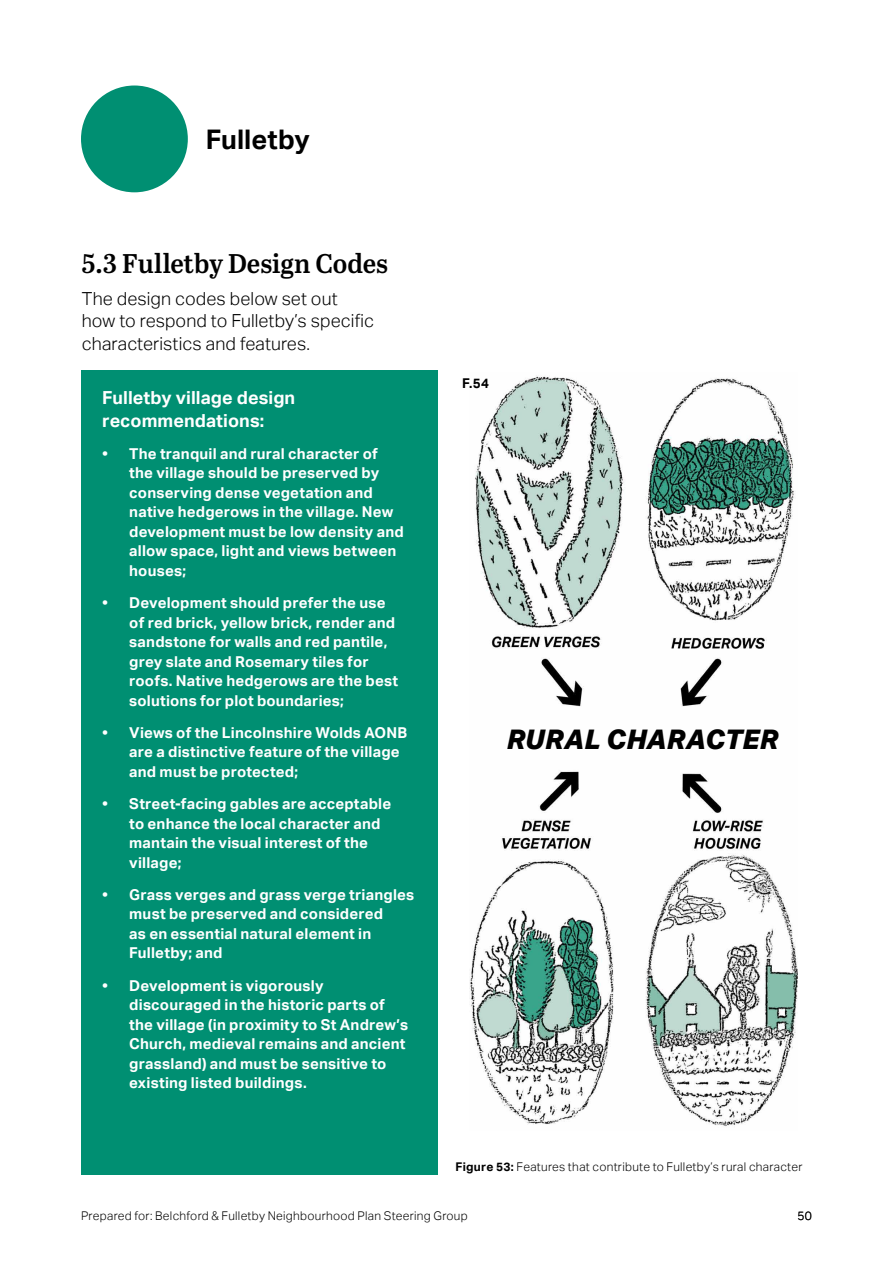
<style>
.page{position:relative;width:893px;height:1263px;background:#fff}
.page>*{position:absolute;margin:0;border:0;box-sizing:border-box;transform-origin:0 0}
.t1{font:27px "Abril Titling Sb";letter-spacing:-.005em;color:#000}
.t2{font:italic 800 27px "AECOM Sans";letter-spacing:.005em;color:#000}
.t3{font:700 27px "AECOM Sans";color:#000}
.t4{font:300 18px/22.5px "AECOM Sans";letter-spacing:.005em;color:#000101}
.t5{font:700 18px/22.5px "AECOM Sans";letter-spacing:.005em;color:#fff}
.t6{font:700 15px/19.5px "AECOM Sans";letter-spacing:.015em;color:#fff}
.t7{font:700 13.5px "AECOM Sans";color:#000}
.t8{font:300 12px "AECOM Sans";letter-spacing:.025em;color:#000}
.s1{font-weight:700}
</style>
<div class="page">
<div style="left:81px;top:370px;width:356px;height:804px;background:#008f72"></div>
<div style="left:81px;top:86px;width:107px;height:106px;background:#008f72;border-radius:50%"></div>
<img style="left:470px;top:375px;width:327px;height:752px">
<div style="left:455px;top:371px;width:46px;height:24px;background:#fff"></div>
<h1 class="t3" style="left:206px;top:124px;width:105px">Fulletby</h1>
<h1 class="t1" style="left:82px;top:244px;width:308px">5.3 Fulletby Design Codes</h1>
<p class="t4" style="left:82px;top:287px;width:294px">The design codes below set out how to respond to Fulletby’s specific characteristics and features.</p>
<p class="t5" style="left:102px;top:387px;width:195px">Fulletby village design recommendations:</p>
<p class="t6" style="left:129px;top:444px;width:276px;text-indent:-27px">• The tranquil and rural character of the village should be preserved by conserving dense vegetation and native hedgerows in the village. New development must be low density and allow space, light and views between houses;</p>
<p class="t6" style="left:129px;top:593px;width:270px;text-indent:-27px">• Development should prefer the use of red brick, yellow brick, render and sandstone for walls and red pantile, grey slate and Rosemary tiles for roofs. Native hedgerows are the best solutions for plot boundaries;</p>
<p class="t6" style="left:129px;top:723px;width:279px;text-indent:-27px">• Views of the Lincolnshire Wolds AONB are a distinctive feature of the village and must be protected;</p>
<p class="t6" style="left:129px;top:794px;width:263px;text-indent:-27px">• Street-facing gables are acceptable to enhance the local character and mantain the visual interest of the village;</p>
<p class="t6" style="left:129px;top:885px;width:287px;text-indent:-27px">• Grass verges and grass verge triangles must be preserved and considered<br>as en essential natural element in<br>Fulletby; and</p>
<p class="t6" style="left:129px;top:976px;width:280px;text-indent:-27px">• Development is vigorously discouraged in the historic parts of the village (in proximity to St Andrew’s Church, medieval remains and ancient grassland) and must be sensitive to existing listed buildings.</p>
<p class="t7" style="left:462px;top:375px;width:28px">F.54</p>
<h1 class="t2" style="left:506px;top:722px;width:273px">RURAL CHARACTER</h1>
<p class="t8" style="left:455px;top:1160px;width:348px"><span class="s1">Figure 53:</span> Features that contribute to Fulletby’s rural character</p>
<p class="t8" style="left:81px;top:1208px;width:388px">Prepared for: Belchford &amp; Fulletby Neighbourhood Plan Steering Group</p>
<p class="t8" style="left:798px;top:1208px;width:16px">50</p>
</div>
